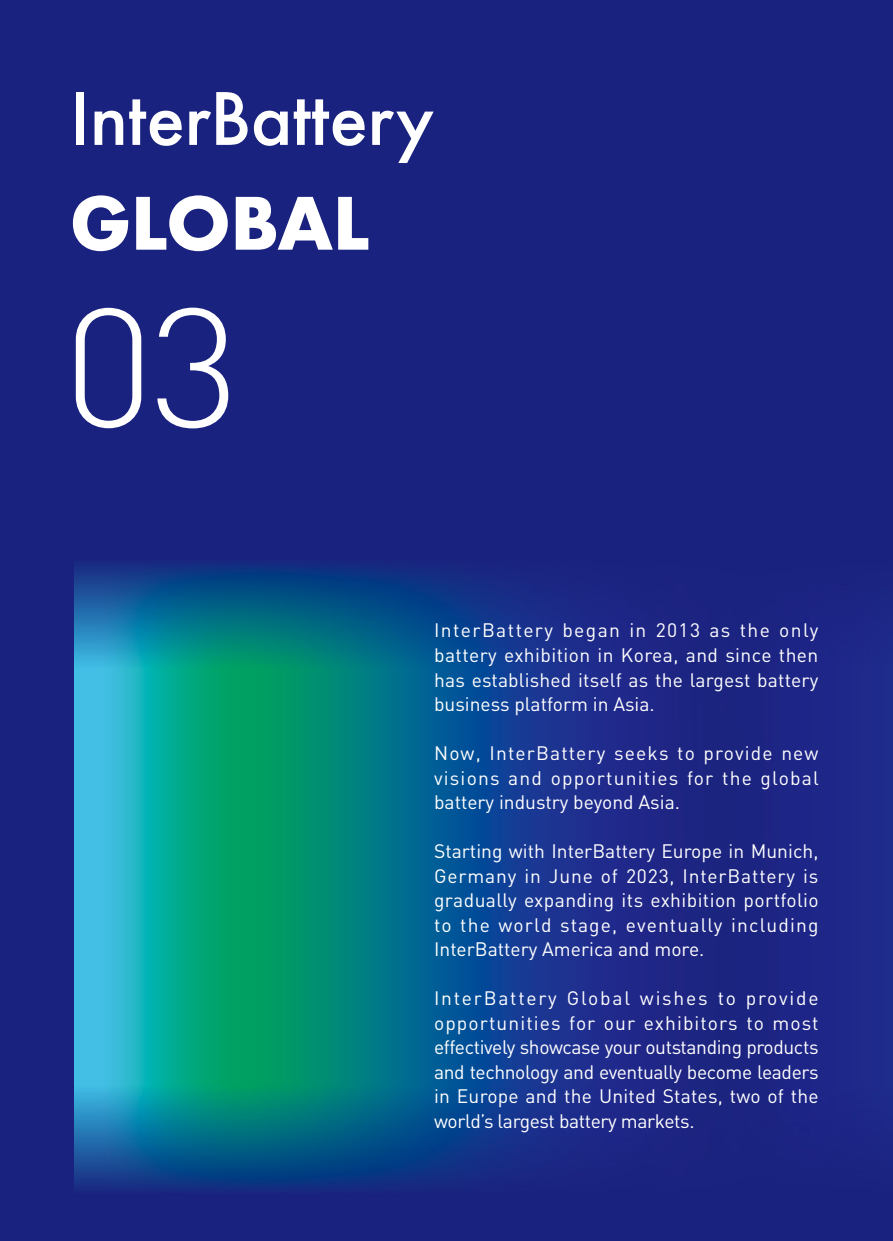
<style>
.page{position:relative;width:893px;height:1241px;background:#fff}
.page>*{position:absolute;margin:0;border:0;box-sizing:border-box;transform-origin:0 0}
.t1{font:300 166.25px "DIN Pro";color:#fff;scale:1.05 1}
.t2{font:500 70px "Futura";letter-spacing:-.01em;color:#fff}
.t3{font:700 70px "Futura";letter-spacing:-.01em;color:#fff}
.t4{font:19.25px/24.5px "DIN Pro";color:#fff;text-align:justify}
</style>
<div class="page">
<div style="left:0;top:0;width:893px;height:1240px;background:#1a227f"></div>
<img style="left:74px;top:564px;width:819px;height:625px">
<h2 class="t2" style="left:70px;top:71px;width:366px">InterBattery</h2>
<h2 class="t3" style="left:70px;top:173px;width:302px">GLOBAL</h2>
<h1 class="t1" style="left:64px;top:254px;width:169px">03</h1>
<p class="t4" style="left:434px;top:617px;width:386px">InterBattery began in 2013 as the only battery exhibition in Korea, and since then has established itself as the largest battery business platform in Asia.</p>
<p class="t4" style="left:434px;top:740px;width:386px">Now, InterBattery seeks to provide new visions and opportunities for the global battery industry beyond Asia.</p>
<p class="t4" style="left:434px;top:838px;width:386px">Starting with InterBattery Europe in Munich, Germany in June of 2023, InterBattery is gradually expanding its exhibition portfolio to the world stage, eventually including InterBattery America and more.</p>
<p class="t4" style="left:434px;top:985px;width:386px">InterBattery Global wishes to provide opportunities for our exhibitors to most effectively showcase your outstanding products and technology and eventually become leaders in Europe and the United States, two of the world’s largest battery markets.</p>
</div>
